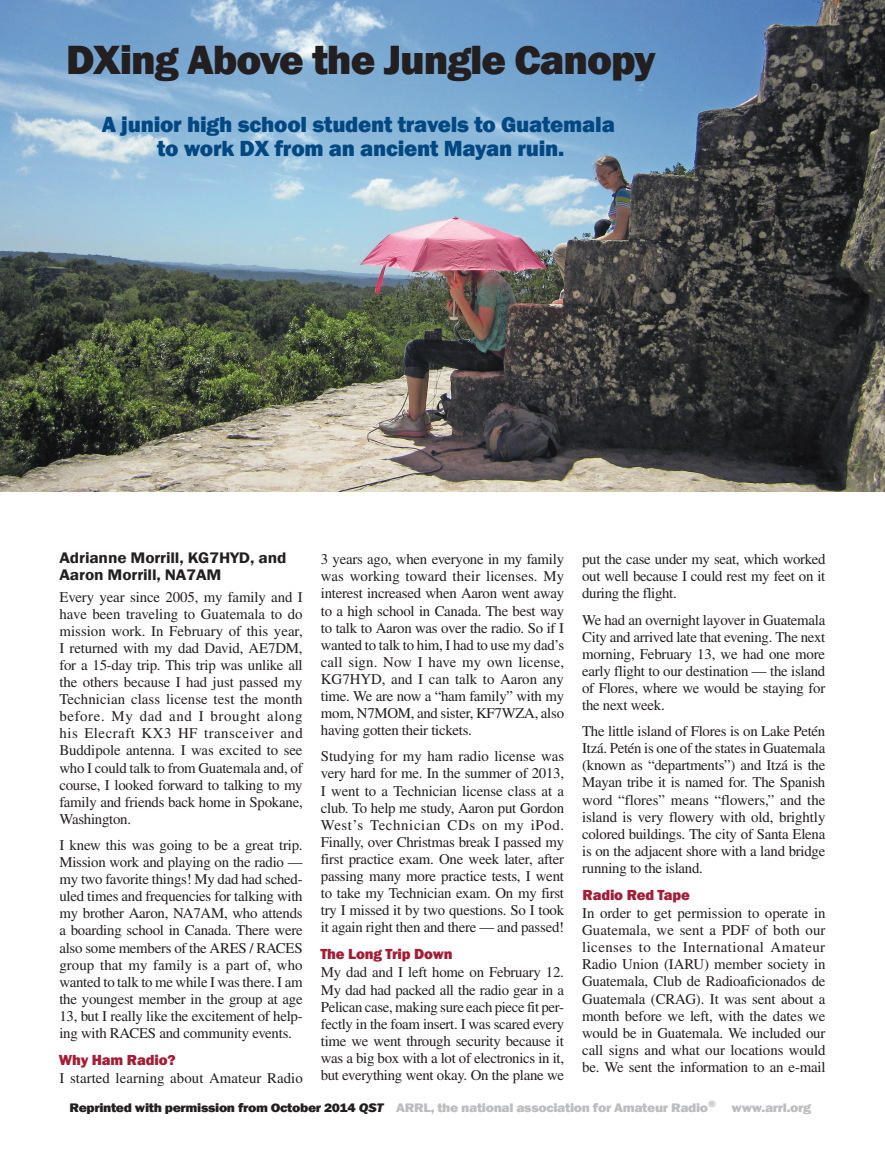
<style>
.page{position:relative;width:885px;height:1161px;background:#fff}
.page>*{position:absolute;margin:0;border:0;box-sizing:border-box;transform-origin:0 0}
.t1{font:800 42px "Franklin Gothic";letter-spacing:-.025em;color:#231f20}
.Deck{font:800 22.5px/24px "Franklin Gothic";letter-spacing:-.01em;color:#014882;text-align:center}
.Byline{font:600 15.75px/16.5px "Franklin Gothic";letter-spacing:-.01em;color:#231f20;scale:1.1 1}
.Subhead_1{font:800 15px "Franklin Gothic";letter-spacing:-.01em;color:#a41d35}
.Body_Text{font:14.85px/17.1px "Times";letter-spacing:-.015em;color:#231f20;text-align:justify}
.Body_Text-2{font:14.85px "Times";letter-spacing:.005em;color:#231f20}
.t2{font:800 12.75px "Franklin Gothic";letter-spacing:-.025em;color:#bcbdc0;scale:1.1 1}
.s1{color:#231f20}
.s2{font-style:italic;color:#231f20}
</style>
<div class="page">
<img style="left:0;top:0;width:884px;height:491px">
<p class="t1" style="left:66px;top:33px;width:591px">DXing Above the Jungle Canopy</p>
<p class="Deck" style="left:102px;top:113px;width:514px">A junior high school student travels to Guatemala to work DX from an ancient Mayan ruin.</p>
<p class="Byline" style="left:60px;top:550px;width:208px">Adrianne Morrill, KG7HYD, and<br>Aaron Morrill, NA7AM</p>
<p class="Body_Text" style="left:59px;top:588px;width:245px">Every year since 2005, my family and I have been traveling to Guatemala to do mission work. In February of this year, I returned with my dad David, AE7DM, for a 15-day trip. This trip was unlike all the others because I had just passed my Technician class license test the month before. My dad and I brought along his Elecraft KX3 HF transceiver and Buddipole antenna. I was excited to see who I could talk to from Guatemala and, of course, I looked forward to talking to my family and friends back home in Spokane, Washington.</p>
<p class="Body_Text" style="left:59px;top:836px;width:245px">I knew this was going to be a great trip.<br>Mission work and playing on the radio — my two favorite things! My dad had sched&shy;uled times and frequencies for talking with my brother Aaron, NA7AM, who attends a boarding school in Canada. There were also some members of the ARES / RACES group that my family is a part of, who wanted to talk to me while I was there. I am the youngest member in the group at age 13, but I really like the excitement of help&shy;ing with RACES and community events.</p>
<p class="Subhead_1" style="left:59px;top:1050px;width:118px">Why Ham Radio?</p>
<p class="Body_Text-2" style="left:59px;top:1070px;width:245px">I started learning about Amateur Radio</p>
<p class="Body_Text" style="left:321px;top:551px;width:245px">3 years ago, when everyone in my family was working toward their licenses. My interest increased when Aaron went away to a high school in Canada. The best way to talk to Aaron was over the radio. So if I wanted to talk to him, I had to use my dad’s call sign. Now I have my own license, KG7HYD, and I can talk to Aaron any time. We are now a “ham family” with my mom, N7MOM, and sister, KF7WZA, also having gotten their tickets.</p>
<p class="Body_Text" style="left:321px;top:748px;width:245px">Studying for my ham radio license was very hard for me. In the summer of 2013, I went to a Technician license class at a club. To help me study, Aaron put Gordon West’s Technician CDs on my iPod.<br>Finally, over Christmas break I passed my first practice exam. One week later, after passing many more practice tests, I went to take my Technician exam. On my first try I missed it by two questions. So I took it again right then and there — and passed!</p>
<p class="Subhead_1" style="left:320px;top:945px;width:134px">The Long Trip Down</p>
<p class="Body_Text" style="left:321px;top:964px;width:245px">My dad and I left home on February 12.<br>My dad had packed all the radio gear in a Pelican case, making sure each piece fit per&shy;fectly in the foam insert. I was scared every time we went through security because it was a big box with a lot of electronics in it, but everything went okay. On the plane we</p>
<p class="Body_Text" style="left:582px;top:551px;width:245px">put the case under my seat, which worked out well because I could rest my feet on it during the flight.</p>
<p class="Body_Text" style="left:582px;top:611px;width:245px">We had an overnight layover in Guatemala City and arrived late that evening. The next morning, February 13, we had one more early flight to our destination — the island of Flores, where we would be staying for the next week.</p>
<p class="Body_Text" style="left:582px;top:723px;width:245px">The little island of Flores is on Lake Petén Itzá. Petén is one of the states in Guatemala (known as “departments”) and Itzá is the Mayan tribe it is named for. The Spanish word “flores” means “flowers,” and the island is very flowery with old, brightly colored buildings. The city of Santa Elena is on the adjacent shore with a land bridge running to the island.</p>
<p class="Subhead_1" style="left:582px;top:885px;width:109px">Radio Red Tape</p>
<p class="Body_Text" style="left:582px;top:904px;width:245px">In order to get permission to operate in Guatemala, we sent a PDF of both our licenses to the International Amateur Radio Union (IARU) member society in Guatemala, Club de Radioaficionados de Guatemala (CRAG). It was sent about a month before we left, with the dates we would be in Guatemala. We included our call signs and what our locations would be. We sent the information to an e-mail</p>
<p class="t2" style="left:69px;top:1099px;width:675px"><span class="s1">Reprinted with permission from October 2014</span> <span class="s2">QST</span> ARRL, the national association for Amateur Radio<sup>®</sup> www.arrl.org</p>
</div>
